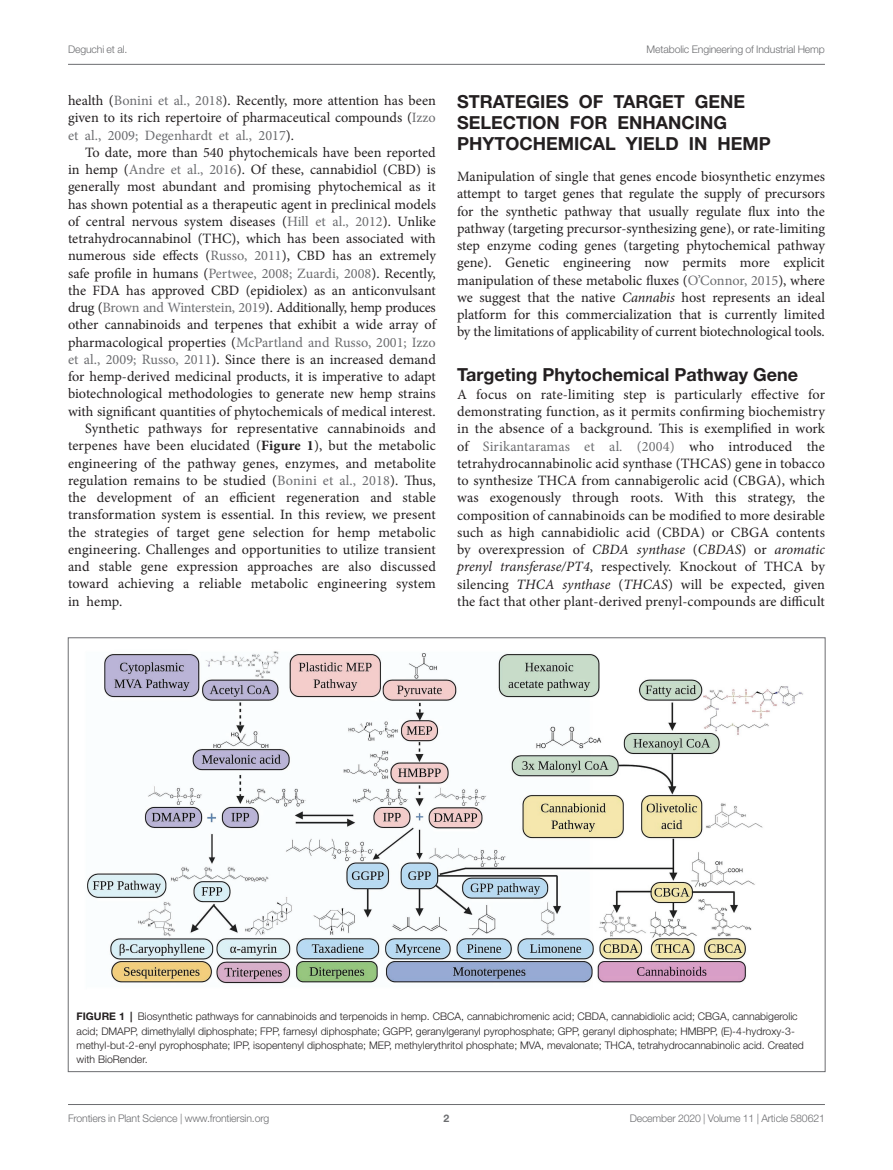
<style>
.page{position:relative;width:893px;height:1170px;background:#fff}
.page>*{position:absolute;margin:0;border:0;box-sizing:border-box;transform-origin:0 0}
.HEAD_1{font:700 18px/21px "Helvetica Neue LT Std";color:#231f20}
.HEAD_2{font:700 18px "Helvetica Neue LT Std";color:#231f20}
.TEXT{font:14.25px/17.2px "Minion Pro";letter-spacing:.005em;color:#231f20;text-align:justify}
.TEXT_FLUSH{font:14.25px/17.2px "Minion Pro";letter-spacing:-.005em;color:#231f20;text-align:justify}
.FIG_LEG{font:300 10.5px/14.2px "Helvetica Neue LT Std";color:#231f20}
.t1{font:300 10.5px "Helvetica Neue LT Std";letter-spacing:-.015em;color:#6c6d70}
.t2{font:700 10.5px "Helvetica Neue LT Std";color:#6c6d70}
.s1{color:#6c6d70}
.s2{font-weight:700}
.s3{font-style:italic}
</style>
<div class="page">
<hr style="left:68px;top:64px;width:757px;height:1px;background:#6c6d70">
<hr style="left:68px;top:1104px;width:757px;height:1px;background:#6c6d70">
<img style="left:87px;top:651px;width:716px;height:333px">
<p class="t1" style="left:68px;top:42px;width:61px">Deguchi et al.</p>
<p class="t1" style="left:647px;top:42px;width:180px">Metabolic Engineering of Industrial Hemp</p>
<p class="TEXT_FLUSH" style="left:68px;top:92px;width:369px">health (<span class="s1">Bonini et al., 2018</span>). Recently, more attention has been given to its rich repertoire of pharmaceutical compounds (<span class="s1">Izzo et al., 2009; Degenhardt et al., 2017</span>).</p>
<p class="TEXT" style="left:68px;top:144px;width:369px;text-indent:17px">To date, more than 540 phytochemicals have been reported in hemp (<span class="s1">Andre et al., 2016</span>). Of these, cannabidiol (CBD) is generally most abundant and promising phytochemical as it has shown potential as a therapeutic agent in preclinical models of central nervous system diseases (<span class="s1">Hill et al., 2012</span>). Unlike tetrahydrocannabinol (THC), which has been associated with numerous side effects (<span class="s1">Russo, 2011</span>), CBD has an extremely safe profile in humans (<span class="s1">Pertwee, 2008; Zuardi, 2008</span>). Recently, the FDA has approved CBD (epidiolex) as an anticonvulsant drug (<span class="s1">Brown and Winterstein, 2019</span>). Additionally, hemp produces other cannabinoids and terpenes that exhibit a wide array of pharmacological properties (<span class="s1">McPartland and Russo, 2001; Izzo et al., 2009; Russo, 2011</span>). Since there is an increased demand for hemp-derived medicinal products, it is imperative to adapt biotechnological methodologies to generate new hemp strains with significant quantities of phytochemicals of medical interest.</p>
<p class="TEXT" style="left:68px;top:420px;width:369px;text-indent:17px">Synthetic pathways for representative cannabinoids and terpenes have been elucidated (<span class="s2">Figure 1</span>), but the metabolic engineering of the pathway genes, enzymes, and metabolite regulation remains to be studied (<span class="s1">Bonini et al., 2018</span>). Thus, the development of an efficient regeneration and stable transformation system is essential. In this review, we present the strategies of target gene selection for hemp metabolic engineering. Challenges and opportunities to utilize transient and stable gene expression approaches are also discussed toward achieving a reliable metabolic engineering system in hemp.</p>
<p class="HEAD_1" style="left:457px;top:90px;width:315px">STRATEGIES OF TARGET GENE<br>SELECTION FOR ENHANCING<br>PHYTOCHEMICAL YIELD IN HEMP</p>
<p class="TEXT_FLUSH" style="left:457px;top:168px;width:369px">Manipulation of single that genes encode biosynthetic enzymes attempt to target genes that regulate the supply of precursors for the synthetic pathway that usually regulate flux into the pathway (targeting precursor-synthesizing gene), or rate-limiting step enzyme coding genes (targeting phytochemical pathway gene). Genetic engineering now permits more explicit manipulation of these metabolic fluxes (<span class="s1">O’Connor, 2015</span>), where we suggest that the native <span class="s3">Cannabis</span> host represents an ideal platform for this commercialization that is currently limited by the limitations of applicability of current biotechnological tools.</p>
<p class="HEAD_2" style="left:457px;top:364px;width:342px">Targeting Phytochemical Pathway Gene</p>
<p class="TEXT_FLUSH" style="left:457px;top:385px;width:369px">A focus on rate-limiting step is particularly effective for demonstrating function, as it permits confirming biochemistry in the absence of a background. This is exemplified in work of <span class="s1">Sirikantaramas et al. (2004)</span> who introduced the tetrahydrocannabinolic acid synthase (THCAS) gene in tobacco to synthesize THCA from cannabigerolic acid (CBGA), which was exogenously through roots. With this strategy, the composition of cannabinoids can be modified to more desirable such as high cannabidiolic acid (CBDA) or CBGA contents by overexpression of <span class="s3">CBDA synthase</span> (<span class="s3">CBDAS</span>) or <span class="s3">aromatic prenyl transferase/PT4</span>, respectively. Knockout of THCA by silencing <span class="s3">THCA synthase</span> (<span class="s3">THCAS</span>) will be expected, given the fact that other plant-derived prenyl-compounds are difficult</p>
<p class="FIG_LEG" style="left:77px;top:1009px;width:729px"><span class="s2">FIGURE 1 |</span> Biosynthetic pathways for cannabinoids and terpenoids in hemp. CBCA, cannabichromenic acid; CBDA, cannabidiolic acid; CBGA, cannabigerolic acid; DMAPP, dimethylallyl diphosphate; FPP, farnesyl diphosphate; GGPP, geranylgeranyl pyrophosphate; GPP, geranyl diphosphate; HMBPP, (E)-4-hydroxy-3- methyl-but-2-enyl pyrophosphate; IPP, isopentenyl diphosphate; MEP, methylerythritol phosphate; MVA, mevalonate; THCA, tetrahydrocannabinolic acid. Created with BioRender.</p>
<p class="t1" style="left:68px;top:1111px;width:203px">Frontiers in Plant Science | www.frontiersin.org</p>
<p class="t2" style="left:444px;top:1111px;width:7px">2</p>
<p class="t1" style="left:630px;top:1111px;width:197px">December 2020 | Volume 11 | Article 580621</p>
</div>
